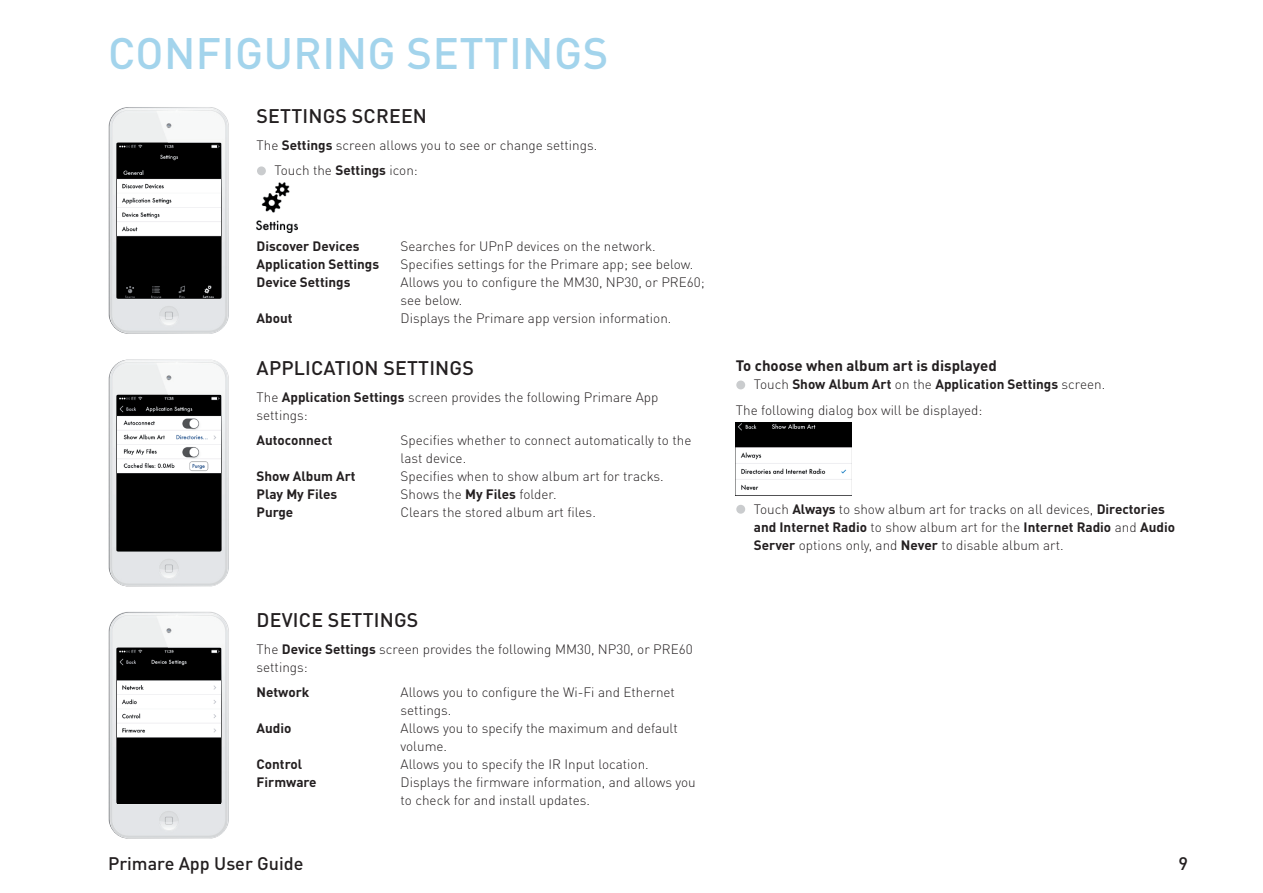
<style>
.page{position:relative;width:1263px;height:893px;background:#fff}
.page>*{position:absolute;margin:0;border:0;box-sizing:border-box;transform-origin:0 0}
.t1{font:500 43.5px "DINOT";letter-spacing:.01em;color:#a3d4ec}
.t2{font:500 19.5px "DINOT";letter-spacing:.01em;color:#231f20}
.t3{font:500 18px "DINOT";color:#231f20}
.t4{font:700 15px "DINOT";color:#231f20}
.t5{font:300 13.5px/18px "DINOT";color:#231f20}
.t6{font:700 13.5px "DINOT";color:#231f20}
.s1{font-weight:700}
.s2{font-size:18px;color:#caccce}
</style>
<div class="page">
<img style="left:109px;top:107px;width:120px;height:227px">
<img style="left:109px;top:360px;width:120px;height:226px">
<img style="left:109px;top:612px;width:120px;height:227px">
<div style="left:257px;top:166px;width:9px;height:9px;border:3px solid #caccce;border-radius:50%"></div>
<img style="left:256px;top:183px;width:41px;height:50px">
<div style="left:736px;top:381px;width:9px;height:8px;border:3px solid #caccce;border-radius:50%"></div>
<img style="left:736px;top:422px;width:115px;height:74px">
<div style="left:736px;top:505px;width:9px;height:9px;border:3px solid #caccce;border-radius:50%"></div>
<img style="left:117px;top:143px;width:103px;height:154px">
<img style="left:117px;top:395px;width:103px;height:155px">
<img style="left:117px;top:648px;width:103px;height:155px">
<h1 class="t1" style="left:108px;top:26px;width:136px">CONFIGURI</h1>
<h1 class="t1" style="left:336px;top:26px;width:274px">NG SETTI NGS</h1>
<h2 class="t2" style="left:257px;top:103px;width:120px">SETTI NGS SCREE</h2>
<h2 class="t2" style="left:413px;top:103px;width:16px">N</h2>
<p class="t5" style="left:256px;top:136px;width:342px">The <span class="s1">Settings</span> screen allows you to see or change settings.</p>
<p class="t5" style="left:256px;top:161px;width:163px"><span class="s2">•</span> Touch the <span class="s1">Settings</span> icon:</p>
<p class="t6" style="left:256px;top:237px;width:105px">Discover Devices</p>
<p class="t5" style="left:401px;top:237px;width:257px">Searches for UPnP devices on the network.</p>
<p class="t6" style="left:256px;top:255px;width:124px">Application Settings</p>
<p class="t5" style="left:401px;top:255px;width:294px">Specifies settings for the Primare app; see below.</p>
<p class="t6" style="left:256px;top:273px;width:95px">Device Settings</p>
<p class="t5" style="left:400px;top:273px;width:306px">Allows you to configure the MM30, NP30, or PRE60; see below.</p>
<p class="t6" style="left:256px;top:309px;width:37px">About</p>
<p class="t5" style="left:401px;top:309px;width:272px">Displays the Primare app version information.</p>
<h2 class="t2" style="left:257px;top:355px;width:219px">APPLICATI ON SETTI NGS</h2>
<p class="t5" style="left:256px;top:388px;width:403px">The <span class="s1">Application Settings</span> screen provides the following Primare App settings:</p>
<p class="t6" style="left:256px;top:432px;width:78px">Autoconnect</p>
<p class="t5" style="left:400px;top:431px;width:292px">Specifies whether to connect automatically to the last device.</p>
<p class="t6" style="left:256px;top:468px;width:101px">Show Album Art</p>
<p class="t5" style="left:401px;top:467px;width:265px">Specifies when to show album art for tracks.</p>
<p class="t6" style="left:256px;top:486px;width:82px">Play My Files</p>
<p class="t5" style="left:401px;top:485px;width:158px">Shows the <span class="s1">My Files</span> folder.</p>
<p class="t6" style="left:256px;top:504px;width:38px">Purge</p>
<p class="t5" style="left:401px;top:503px;width:197px">Clears the stored album art files.</p>
<h2 class="t2" style="left:257px;top:607px;width:47px">DEVICE</h2>
<h2 class="t2" style="left:328px;top:607px;width:92px">SETTINGS</h2>
<p class="t5" style="left:256px;top:640px;width:438px">The <span class="s1">Device Settings</span> screen provides the following MM30, NP30, or PRE60 settings:</p>
<p class="t6" style="left:256px;top:684px;width:54px">Network</p>
<p class="t5" style="left:400px;top:683px;width:276px">Allows you to configure the Wi-Fi and Ethernet settings.</p>
<p class="t6" style="left:256px;top:720px;width:36px">Audio</p>
<p class="t5" style="left:400px;top:719px;width:279px">Allows you to specify the maximum and default volume.</p>
<p class="t6" style="left:256px;top:756px;width:47px">Control</p>
<p class="t5" style="left:401px;top:755px;width:250px">Allows you to specify the IR Input location.</p>
<p class="t6" style="left:256px;top:774px;width:62px">Firmware</p>
<p class="t5" style="left:400px;top:773px;width:297px">Displays the firmware information, and allows you to check for and install updates.</p>
<h3 class="t3" style="left:108px;top:852px;width:197px">PRIMARE APP USER GUIDE</h3>
<p class="t4" style="left:736px;top:356px;width:262px">To choose when album art is displayed</p>
<p class="t5" style="left:736px;top:372px;width:371px;line-height:25.5px"><span class="s2">•</span> Touch <span class="s1">Show Album Art</span> on the <span class="s1">Application Settings</span> screen.<br>The following dialog box will be displayed:</p>
<p class="t5" style="left:754px;top:500px;width:423px;text-indent:-18px"><span class="s2">•</span> Touch <span class="s1">Always</span> to show album art for tracks on all devices, <span class="s1">Directories and Internet Radio</span> to show album art for the <span class="s1">Internet Radio</span> and <span class="s1">Audio<br>Server</span> options only, and <span class="s1">Never</span> to disable album art.</p>
</div>
